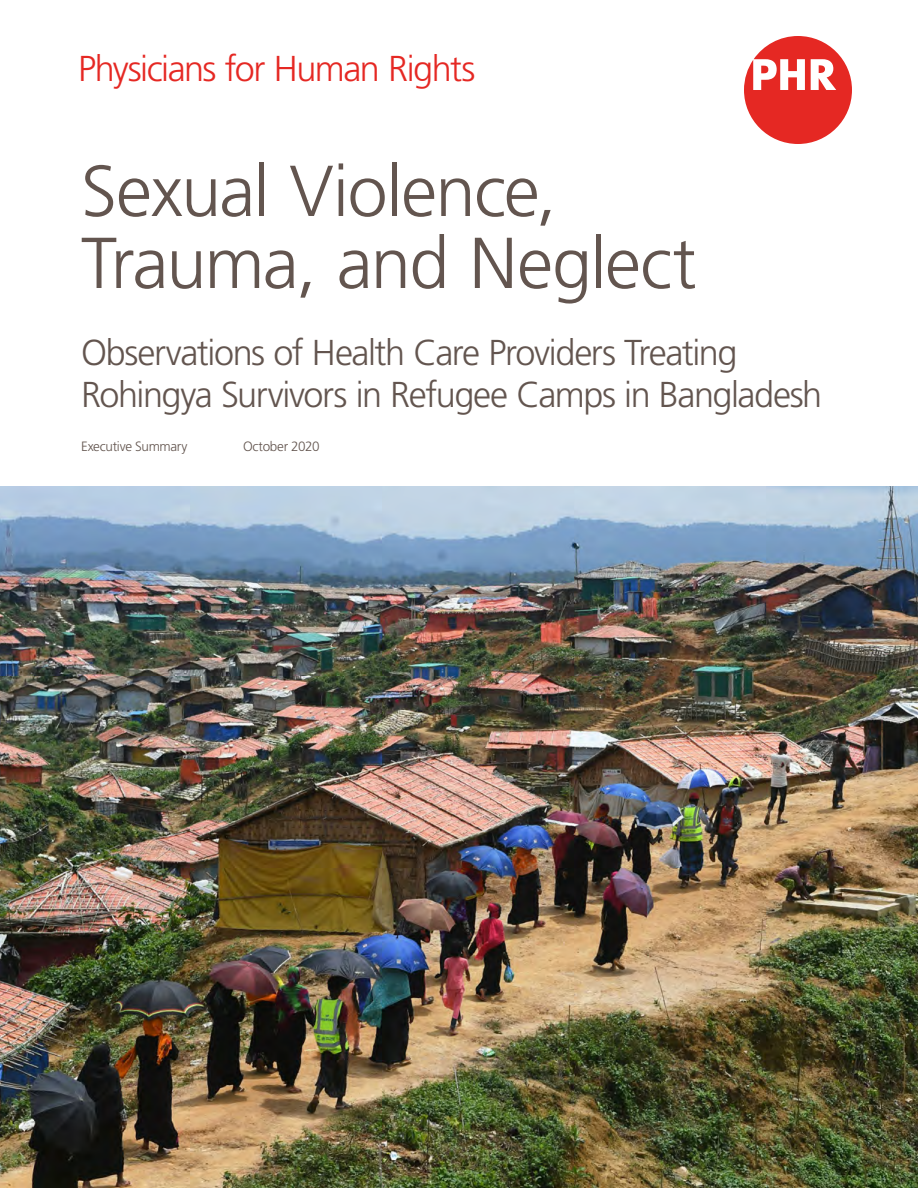
<style>
.page{position:relative;width:918px;height:1188px;background:#fff}
.page>*{position:absolute;margin:0;border:0;box-sizing:border-box;transform-origin:0 0}
.t1{font:300 72px/72px "Frutiger LT Std";letter-spacing:-.02em;color:#63554f}
.t2{font:300 36px/42px "Frutiger LT Std";letter-spacing:-.04em;color:#63554f}
.t3{font:300 36px "Frutiger LT Std";letter-spacing:-.04em;color:#e52823}
.t4{font:300 13.5px "Frutiger LT Std";letter-spacing:-.025em;color:#63554f}
</style>
<div class="page">
<svg style="left:744px;top:36px;width:108px;height:108px"></svg>
<img style="left:0;top:486px;width:918px;height:702px">
<p class="t3" style="left:78px;top:48px;width:399px">Physicians for Human Rights</p>
<h1 class="t1" style="left:81px;top:156px;width:617px">Sexual Violence,<br>Trauma, and Neglect</h1>
<p class="t2" style="left:81px;top:332px;width:743px">Observations of Health Care Providers Treating<br>Rohingya Survivors in Refugee Camps in Bangladesh</p>
<p class="t4" style="left:81px;top:439px;width:108px">Executive Summary</p>
<p class="t4" style="left:243px;top:439px;width:78px">October 2020</p>
</div>
